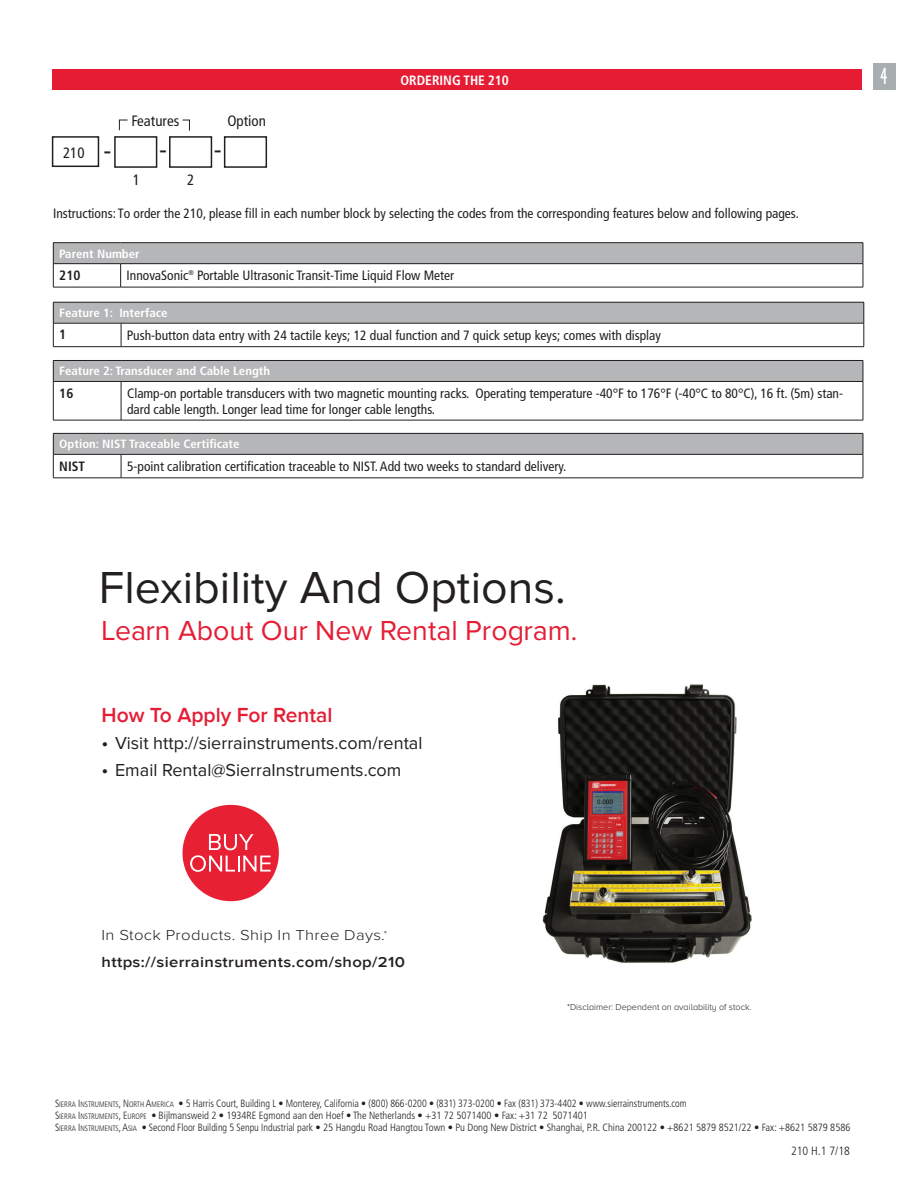
<style>
.page{position:relative;width:918px;height:1188px;background:#fff}
.page>*{position:absolute;margin:0;border:0;box-sizing:border-box;transform-origin:0 0}
.t1{font:46.5px "Proxima Nova";color:#231f20}
.t2{font:28.5px "Proxima Nova";color:#e51d35}
.t3{font:condensed 27px "Frutiger LT Std";color:#231f20}
.t4{font:22.5px "Industria Com Solid";color:#fff}
.t5{font:600 21px "Proxima Nova";color:#e51d35}
.t6{font:18px "Proxima Nova";color:#231f20}
.t7{font:600 15px/27px "Proxima Nova";letter-spacing:.02em;color:#231f20;scale:1.11 1}
.t8{font:condensed 15px "Frutiger LT Std";color:#231f20}
.t9{font:condensed 13.5px/16.5px "Frutiger LT Std";color:#231f20}
.t10{font:700 condensed 13.5px "Frutiger LT Std";color:#fff}
.t11{font:700 condensed 13.5px "Frutiger LT Std";color:#231f20}
.t12{font:700 condensed 12px "Frutiger LT Std";color:#fff;scale:1.07 1}
.t13{font:300 condensed 12px "Frutiger LT Std";color:#231f20}
.t14{font:300 condensed 10.5px/12px "Frutiger LT Std";color:#231f20;scale:.95 1}
.t15{font:300 9px "Proxima Nova A";color:#231f20}
.s1{font-size:19.5px}
.s2{font-weight:300}
.s3{font-size:7.8px}
.s4{font-style:inherit}
</style>
<div class="page">
<div style="left:53px;top:243px;width:810px;height:21px;background:#b5b6b8"></div>
<svg style="left:120px;top:264px;width:1px;height:23px"></svg>
<hr style="left:53px;top:287px;width:68px;height:1px;background:#231f20">
<hr style="left:121px;top:287px;width:742px;height:1px;background:#231f20">
<hr style="left:53px;top:242px;width:68px;height:1px;background:#231f20">
<svg style="left:53px;top:243px;width:1px;height:44px"></svg>
<hr style="left:121px;top:242px;width:742px;height:1px;background:#231f20">
<svg style="left:863px;top:243px;width:1px;height:44px"></svg>
<hr style="left:53px;top:263px;width:68px;height:1px;background:#231f20">
<hr style="left:121px;top:263px;width:742px;height:1px;background:#231f20">
<div style="left:53px;top:302px;width:811px;height:21px;background:#b5b6b8"></div>
<svg style="left:121px;top:324px;width:1px;height:22px"></svg>
<hr style="left:53px;top:346px;width:68px;height:1px;background:#231f20">
<hr style="left:121px;top:346px;width:743px;height:1px;background:#231f20">
<hr style="left:53px;top:302px;width:68px;height:1px;background:#231f20">
<svg style="left:53px;top:302px;width:1px;height:44px"></svg>
<hr style="left:121px;top:302px;width:743px;height:1px;background:#231f20">
<svg style="left:864px;top:302px;width:1px;height:44px"></svg>
<hr style="left:53px;top:323px;width:68px;height:1px;background:#231f20">
<hr style="left:121px;top:323px;width:743px;height:1px;background:#231f20">
<div style="left:53px;top:360px;width:810px;height:21px;background:#b5b6b8"></div>
<hr style="left:53px;top:382px;width:1px;height:38px;background:#231f20">
<hr style="left:121px;top:382px;width:1px;height:38px;background:#231f20">
<hr style="left:863px;top:382px;width:1px;height:38px;background:#231f20">
<hr style="left:53px;top:420px;width:68px;height:1px;background:#231f20">
<hr style="left:121px;top:420px;width:742px;height:1px;background:#231f20">
<hr style="left:53px;top:360px;width:68px;height:1px;background:#231f20">
<svg style="left:53px;top:361px;width:1px;height:20px"></svg>
<hr style="left:121px;top:360px;width:742px;height:1px;background:#231f20">
<svg style="left:863px;top:361px;width:1px;height:20px"></svg>
<hr style="left:53px;top:381px;width:68px;height:1px;background:#231f20">
<hr style="left:121px;top:381px;width:742px;height:1px;background:#231f20">
<div style="left:53px;top:433px;width:810px;height:21px;background:#b5b6b8"></div>
<svg style="left:121px;top:455px;width:1px;height:23px"></svg>
<hr style="left:53px;top:478px;width:68px;height:1px;background:#231f20">
<hr style="left:121px;top:478px;width:742px;height:1px;background:#231f20">
<hr style="left:53px;top:433px;width:68px;height:1px;background:#231f20">
<svg style="left:53px;top:434px;width:1px;height:44px"></svg>
<hr style="left:121px;top:433px;width:742px;height:1px;background:#231f20">
<svg style="left:863px;top:434px;width:1px;height:44px"></svg>
<hr style="left:53px;top:454px;width:68px;height:1px;background:#231f20">
<hr style="left:121px;top:454px;width:742px;height:1px;background:#231f20">
<div style="left:169px;top:136px;width:43px;height:32px;border:2px solid #231f20"></div>
<div style="left:224px;top:136px;width:43px;height:32px;border:2px solid #231f20"></div>
<div style="left:114px;top:136px;width:43px;height:32px;border:2px solid #231f20"></div>
<svg style="left:119px;top:119px;width:9px;height:12px"></svg>
<svg style="left:182px;top:119px;width:8px;height:12px"></svg>
<div style="left:873px;top:63px;width:23px;height:27px;background:#a8aeb0"></div>
<div style="left:52px;top:69px;width:810px;height:21px;background:#e61c34"></div>
<img style="left:543px;top:684px;width:209px;height:279px">
<div style="left:52px;top:136px;width:47px;height:31px;border:2px solid #231f20"></div>
<div style="left:183px;top:805px;width:96px;height:96px;background:#e72034;border-radius:50%"></div>
<svg style="left:190px;top:834px;width:81px;height:38px"></svg>
<p class="t8" style="left:63px;top:144px;width:23px">210</p>
<h3 class="t3" style="left:103px;top:135px;width:9px">-</h3>
<p class="t8" style="left:131px;top:112px;width:49px">Features</p>
<p class="t8" style="left:227px;top:112px;width:40px">Option</p>
<h3 class="t3" style="left:159px;top:134px;width:64px">- -</h3>
<p class="t10" style="left:401px;top:72px;width:110px">ORDERINg THE 210</p>
<h3 class="t4" style="left:881px;top:64px;width:8px">4</h3>
<p class="t8" style="left:133px;top:171px;width:9px">1</p>
<p class="t8" style="left:187px;top:171px;width:9px">2</p>
<p class="t9" style="left:53px;top:205px;width:748px">Instructions: To order the 210, please fill in each number block by selecting the codes from the corresponding features below and following pages.</p>
<p class="t12" style="left:59px;top:246px;width:77px">Parent Number</p>
<p class="t11" style="left:59px;top:267px;width:23px">210</p>
<p class="t9" style="left:127px;top:267px;width:329px">InnovaSonic<sup>®</sup> Portable Ultrasonic Transit-Time Liquid Flow Meter</p>
<p class="t12" style="left:59px;top:306px;width:103px">Feature 1: Interface</p>
<p class="t11" style="left:59px;top:327px;width:9px">1</p>
<p class="t9" style="left:127px;top:327px;width:536px">Push-button data entry with 24 tactile keys; 12 dual function and 7 quick setup keys; comes with display</p>
<p class="t12" style="left:59px;top:364px;width:199px">Feature 2: Transducer and Cable Length</p>
<p class="t11" style="left:59px;top:385px;width:16px">16</p>
<p class="t9" style="left:127px;top:385px;width:718px">Clamp-on portable transducers with two magnetic mounting racks. Operating temperature -40°F to 176°F (-40°C to 80°C), 16 ft. (5m) stan&shy;dard cable length. Longer lead time for longer cable lengths.</p>
<p class="t12" style="left:59px;top:437px;width:170px">Option: NIST Traceable Certificate</p>
<p class="t11" style="left:59px;top:458px;width:27px">NIST</p>
<p class="t9" style="left:127px;top:458px;width:441px">5-point calibration certification traceable to NIST. Add two weeks to standard delivery.</p>
<h1 class="t1" style="left:99px;top:561px;width:469px">Flexibility And Options.</h1>
<h2 class="t2" style="left:102px;top:615px;width:478px">Learn About Our New Rental Program.</h2>
<h3 class="t5" style="left:102px;top:703px;width:232px">How To Apply For Rental</h3>
<h3 class="t6" style="left:102px;top:733px;width:322px"><span class="s1">•</span> Visit http://sierrainstruments.com/rental</h3>
<h3 class="t6" style="left:102px;top:760px;width:301px"><span class="s1">•</span> Email Rental@SierraInstruments.com</h3>
<p class="t7" style="left:102px;top:922px;width:275px"><span class="s2">In Stock Products. Ship In Three Days.</span><sup>* </sup>https://sierrainstruments.com/shop/210</p>
<p class="t15" style="left:567px;top:1002px;width:186px">*Disclaimer: Dependent on availability of stock.</p>
<p class="t14" style="left:55px;top:1097px;width:839px">S<span class="s3">IERRA</span> I<span class="s3">NSTRUMENTS</span><span class="s4">, N</span> <span class="s3">ORTH</span> <span class="s4">A</span><span class="s3">MERICA</span> • 5 Harris Court, Building L • Monterey, California • (800) 866-0200 • (831) 373-0200 • Fax (831) 373-4402 • www.sierrainstruments.com<br>S<span class="s3">IERRA</span> I<span class="s3">NSTRUMENTS</span><span class="s4">, E</span> <span class="s3">UROPE</span> • Bijlmansweid 2 • 1934RE Egmond aan den Hoef • The Netherlands • +31 72 5071400 • Fax: +31 72 5071401<br>S<span class="s3">IERRA</span> I<span class="s3">NSTRUMENTS</span><span class="s4">,</span> A<span class="s3">SIA</span> • Second Floor Building 5 Senpu Industrial park • 25 Hangdu Road Hangtou Town • Pu Dong New District • Shanghai, P.R. China 200122 • +8621 5879 8521/22 • Fax: +8621 5879 8586</p>
<p class="t13" style="left:791px;top:1144px;width:60px">210 H.1 7/18</p>
</div>
